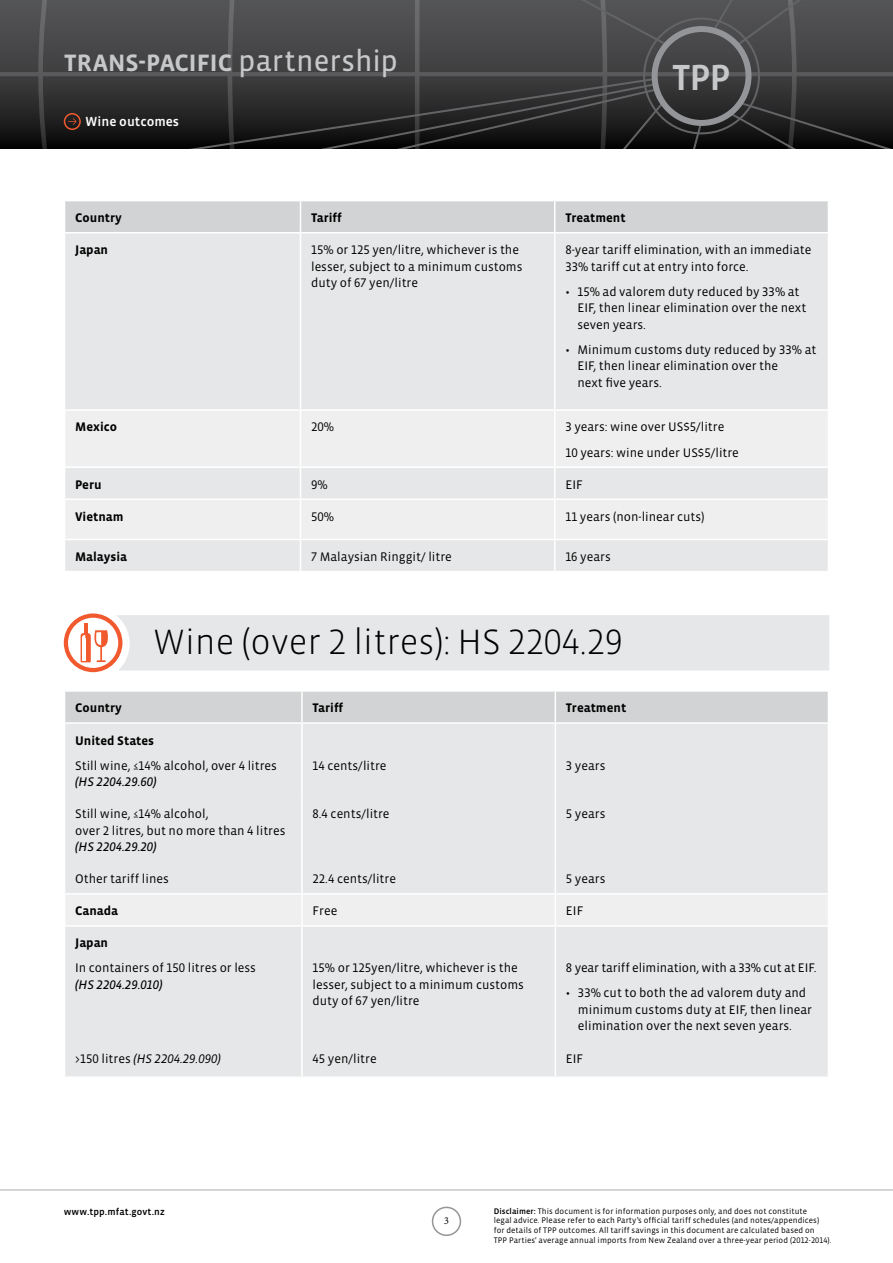
<style>
.page{position:relative;width:893px;height:1263px;background:#fff}
.page>*{position:absolute;margin:0;border:0;box-sizing:border-box;transform-origin:0 0}
.t1{font:500 37.2px "Vista Sans OT";color:#c7c8ca}
.t2{font:300 36px "Vista Sans OT";color:#000}
.t3{font:500 30px "Vista Sans OT";letter-spacing:-.035em;color:#c7c8ca}
.t4{font:500 13.5px "Vista Sans OT";color:#fff}
.t5{font:12.75px/16.5px "Vista Sans OT";color:#000}
.t6{font:700 12.75px "Vista Sans OT";color:#000}
.t7{font:italic 12.75px "Vista Sans OT";color:#000}
.t8{font:italic 12.75px "Vista Sans OT";color:#000}
.t9{font:10.5px "Minion Pro";color:#000}
.t10{font:500 9.75px "Vista Sans OT";letter-spacing:.01em;color:#000}
.t11{font:8.25px/9.8px "Vista Sans OT";letter-spacing:.01em;color:#000}
.s1{font-weight:400}
.s2{font-style:normal}
.s3{font-weight:500}
</style>
<div class="page">
<svg style="left:0;top:0;width:893px;height:149px;background:#474749"></svg>
<svg style="left:712px;top:0;width:99px;height:47px;background:#525255"></svg>
<svg style="left:725px;top:100px;width:168px;height:49px;background:#212122"></svg>
<svg style="left:529px;top:0;width:138px;height:46px;background:#4f5052"></svg>
<div style="left:652px;top:26px;width:99px;height:100px;border:6px solid #939598;border-radius:50%"></div>
<div style="left:432px;top:1206px;width:29px;height:30px;border:2px solid #939598;border-radius:50%"></div>
<hr style="left:0;top:1189px;width:893px;height:2px;background:#c7c8ca">
<svg style="left:34px;top:77px;width:669px;height:72px;background:#282729"></svg>
<div style="left:64px;top:113px;width:17px;height:17px;border:2px solid #f15a2e;border-radius:50%"></div>
<div style="left:65px;top:201px;width:763px;height:31px;background:#d1d3d4"></div>
<div style="left:65px;top:233px;width:763px;height:338px;background:#e6e7e8"></div>
<svg style="left:65px;top:411px;width:763px;height:128px;fill:#efeff0"></svg>
<hr style="left:300px;top:201px;width:1px;height:31px;background:#fff">
<hr style="left:554px;top:201px;width:1px;height:31px;background:#fff">
<hr style="left:300px;top:233px;width:1px;height:176px;background:#fff">
<hr style="left:554px;top:233px;width:1px;height:176px;background:#fff">
<hr style="left:300px;top:468px;width:1px;height:30px;background:#fff">
<hr style="left:554px;top:468px;width:1px;height:30px;background:#fff">
<hr style="left:300px;top:540px;width:1px;height:31px;background:#fff">
<hr style="left:554px;top:540px;width:1px;height:31px;background:#fff">
<hr style="left:64px;top:409px;width:236px;height:2px;background:#fff">
<hr style="left:64px;top:466px;width:236px;height:2px;background:#fff">
<hr style="left:300px;top:409px;width:255px;height:2px;background:#fff">
<hr style="left:300px;top:411px;width:1px;height:55px;background:#fff">
<hr style="left:300px;top:466px;width:255px;height:2px;background:#fff">
<hr style="left:555px;top:409px;width:274px;height:2px;background:#fff">
<hr style="left:554px;top:411px;width:1px;height:55px;background:#fff">
<hr style="left:555px;top:466px;width:274px;height:2px;background:#fff">
<hr style="left:64px;top:498px;width:236px;height:2px;background:#fff">
<hr style="left:64px;top:539px;width:236px;height:1px;background:#fff">
<hr style="left:300px;top:498px;width:255px;height:2px;background:#fff">
<hr style="left:300px;top:500px;width:1px;height:39px;background:#fff">
<hr style="left:300px;top:539px;width:255px;height:1px;background:#fff">
<hr style="left:555px;top:498px;width:274px;height:2px;background:#fff">
<hr style="left:554px;top:500px;width:1px;height:39px;background:#fff">
<hr style="left:555px;top:539px;width:274px;height:1px;background:#fff">
<div style="left:65px;top:692px;width:763px;height:30px;background:#d1d3d4"></div>
<div style="left:65px;top:724px;width:763px;height:352px;background:#e6e7e8"></div>
<div style="left:65px;top:894px;width:763px;height:31px;background:#efeff0"></div>
<hr style="left:301px;top:692px;width:2px;height:30px;background:#fff">
<hr style="left:555px;top:692px;width:1px;height:30px;background:#fff">
<hr style="left:301px;top:724px;width:2px;height:73px;background:#fff">
<hr style="left:301px;top:797px;width:2px;height:65px;background:#fff">
<hr style="left:301px;top:862px;width:2px;height:31px;background:#fff">
<hr style="left:555px;top:724px;width:1px;height:73px;background:#fff">
<hr style="left:555px;top:797px;width:1px;height:65px;background:#fff">
<hr style="left:555px;top:862px;width:1px;height:31px;background:#fff">
<hr style="left:301px;top:927px;width:2px;height:114px;background:#fff">
<hr style="left:301px;top:1041px;width:2px;height:35px;background:#fff">
<hr style="left:555px;top:927px;width:1px;height:114px;background:#fff">
<hr style="left:555px;top:1041px;width:1px;height:35px;background:#fff">
<hr style="left:64px;top:893px;width:238px;height:1px;background:#fff">
<hr style="left:64px;top:925px;width:238px;height:2px;background:#fff">
<hr style="left:302px;top:893px;width:253px;height:1px;background:#fff">
<hr style="left:301px;top:894px;width:2px;height:31px;background:#fff">
<hr style="left:302px;top:925px;width:253px;height:2px;background:#fff">
<hr style="left:555px;top:893px;width:274px;height:1px;background:#fff">
<hr style="left:555px;top:894px;width:1px;height:31px;background:#fff">
<hr style="left:555px;top:925px;width:274px;height:2px;background:#fff">
<svg style="left:64px;top:613px;width:765px;height:59px;background:#e9e6e5"></svg>
<h3 class="t3" style="left:64px;top:46px;width:336px">trans-pacific <span class="s1">partnership</span></h3>
<p class="t4" style="left:85px;top:115px;width:96px">Wine outcomes</p>
<h1 class="t1" style="left:672px;top:58px;width:60px">TPP</h1>
<p class="t6" style="left:75px;top:211px;width:48px">Country</p>
<p class="t6" style="left:311px;top:211px;width:32px">Tariff</p>
<p class="t6" style="left:565px;top:211px;width:62px">Treatment</p>
<p class="t6" style="left:75px;top:243px;width:34px">Japan</p>
<p class="t5" style="left:311px;top:242px;width:213px">15% or 125 yen/litre, whichever is the lesser, subject to a minimum customs duty of 67 yen/litre</p>
<p class="t5" style="left:565px;top:242px;width:247px">8-year tariff elimination, with an immediate<br>33% tariff cut at entry into force.</p>
<p class="t5" style="left:577px;top:283px;width:230px;text-indent:-12px">• 15% ad valorem duty reduced by 33% at<br>EIF, then linear elimination over the next seven years.</p>
<p class="t5" style="left:577px;top:341px;width:240px;text-indent:-12px">• Minimum customs duty reduced by 33% at<br>EIF, then linear elimination over the<br>next five years.</p>
<p class="t6" style="left:75px;top:421px;width:43px">Mexico</p>
<p class="t5" style="left:311px;top:419px;width:25px">20%</p>
<p class="t5" style="left:565px;top:415px;width:175px;line-height:25px">3 years: wine over US$5/litre<br>10 years: wine under US$5/litre</p>
<p class="t6" style="left:75px;top:478px;width:28px">Peru</p>
<p class="t5" style="left:311px;top:476px;width:18px">9%</p>
<p class="t5" style="left:565px;top:476px;width:19px">EIF</p>
<p class="t6" style="left:75px;top:510px;width:50px">Vietnam</p>
<p class="t5" style="left:311px;top:508px;width:25px">50%</p>
<p class="t5" style="left:565px;top:508px;width:141px">11 years (non-linear cuts)</p>
<p class="t6" style="left:75px;top:550px;width:54px">Malaysia</p>
<p class="t5" style="left:311px;top:549px;width:142px">7 Malaysian Ringgit/ litre</p>
<p class="t5" style="left:565px;top:549px;width:47px">16 years</p>
<h2 class="t2" style="left:153px;top:623px;width:471px">Wine (over 2 litres): HS 2204.29</h2>
<p class="t6" style="left:75px;top:701px;width:48px">Country</p>
<p class="t6" style="left:313px;top:701px;width:32px">Tariff</p>
<p class="t6" style="left:566px;top:701px;width:62px">Treatment</p>
<p class="t6" style="left:75px;top:734px;width:81px">United States</p>
<p class="t5" style="left:75px;top:757px;width:203px">Still wine, ≤14% alcohol, over 4 litres</p>
<p class="t7" style="left:75px;top:775px;width:83px">(HS 2204.29.60)</p>
<p class="t5" style="left:313px;top:757px;width:75px">14 cents/litre</p>
<p class="t5" style="left:566px;top:757px;width:41px">3 years</p>
<p class="t5" style="left:75px;top:806px;width:212px">Still wine, ≤14% alcohol,<br>over 2 litres, but no more than 4 litres</p>
<p class="t7" style="left:75px;top:840px;width:83px">(HS 2204.29.20)</p>
<p class="t5" style="left:313px;top:806px;width:79px">8.4 cents/litre</p>
<p class="t5" style="left:566px;top:806px;width:41px">5 years</p>
<p class="t5" style="left:75px;top:871px;width:95px">Other tariff lines</p>
<p class="t5" style="left:313px;top:871px;width:85px">22.4 cents/litre</p>
<p class="t5" style="left:566px;top:871px;width:41px">5 years</p>
<p class="t6" style="left:75px;top:904px;width:45px">Canada</p>
<p class="t5" style="left:313px;top:903px;width:26px">Free</p>
<p class="t5" style="left:566px;top:903px;width:19px">EIF</p>
<p class="t6" style="left:75px;top:936px;width:34px">Japan</p>
<p class="t5" style="left:75px;top:960px;width:182px">In containers of 150 litres or less</p>
<p class="t7" style="left:75px;top:978px;width:89px">(HS 2204.29.010)</p>
<p class="t5" style="left:313px;top:960px;width:213px">15% or 125yen/litre, whichever is the lesser, subject to a minimum customs duty of 67 yen/litre</p>
<p class="t5" style="left:566px;top:960px;width:252px">8 year tariff elimination, with a 33% cut at EIF.</p>
<p class="t5" style="left:578px;top:985px;width:236px;text-indent:-12px">• 33% cut to both the ad valorem duty and minimum customs duty at EIF, then linear elimination over the next seven years.</p>
<p class="t8" style="left:75px;top:1052px;width:147px"><span class="s2">&gt;150 litres</span> (HS 2204.29.090)</p>
<p class="t5" style="left:313px;top:1050px;width:66px">45 yen/litre</p>
<p class="t5" style="left:566px;top:1050px;width:19px">EIF</p>
<p class="t10" style="left:64px;top:1206px;width:103px">www.tpp.mfat.govt.nz</p>
<p class="t11" style="left:494px;top:1206px;width:339px"><span class="s3">Disclaimer:</span> This document is for information purposes only, and does not constitute<br>legal advice. Please refer to each Party’s official tariff schedules (and notes/appendices) for details of TPP outcomes. All tariff savings in this document are calculated based on<br>TPP Parties' average annual imports from New Zealand over a three-year period (2012-2014).</p>
<p class="t9" style="left:444px;top:1213px;width:6px">3</p>
</div>
